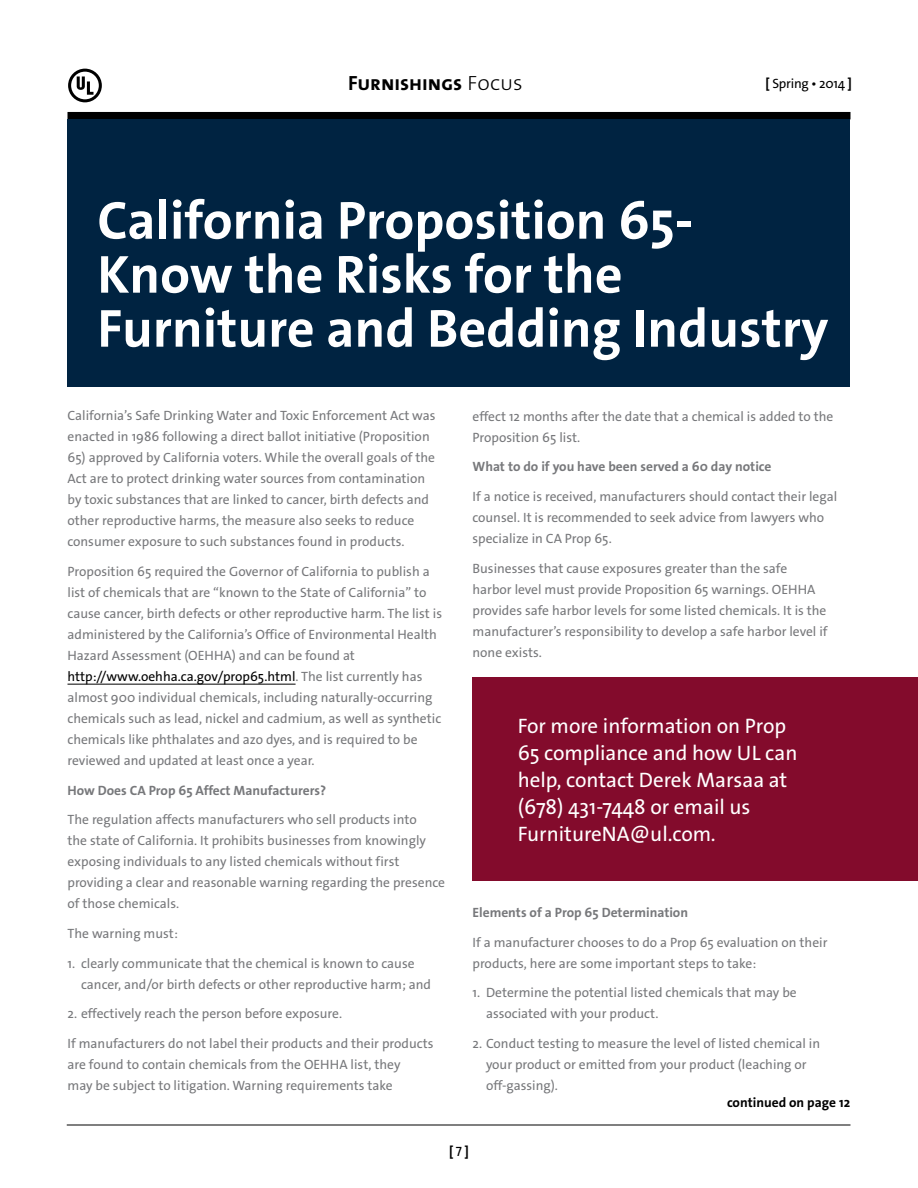
<style>
.page{position:relative;width:918px;height:1188px;background:#fff}
.page>*{position:absolute;margin:0;border:0;box-sizing:border-box;transform-origin:0 0}
.t1{font:700 54px/54px "The Sans Os F";color:#fff}
.t2{font:21px/27px "The Sans Os F";color:#fff}
.t3{font:700 20.7px "The Sans Os F";color:#000}
.t4{font:13.5px/21px "The Sans Os F";color:#77787b}
.t5{font:700 13.5px "The Sans Os F";color:#77787b}
.t6{font:700 13.5px "The Sans Os F";color:#000}
.t7{font:13.5px "The Sans Os F";letter-spacing:-.02em;color:#000}
.s1{font-weight:300}
.s2{font-weight:700}
.s3{color:#000}
.s4{font-weight:400}
</style>
<div class="page">
<svg style="left:68px;top:69px;width:34px;height:33px"></svg>
<div style="left:68px;top:112px;width:782px;height:7px;background:#000"></div>
<hr style="left:67px;top:1125px;width:784px;height:1px;background:#000">
<div style="left:472px;top:678px;width:446px;height:203px;background:#830b2c"></div>
<hr style="left:68px;top:684px;width:228px;height:1px;background:#000">
<div style="left:68px;top:119px;width:782px;height:268px;background:#002341"></div>
<h3 class="t3" style="left:348px;top:70px;width:176px">Furnishings <span class="s1">Focus</span></h3>
<p class="t7" style="left:766px;top:74px;width:88px"><span class="s2">[</span> Spring • 2014 <span class="s2">]</span></p>
<h1 class="t1" style="left:97px;top:194px;width:732px">California Proposition 65-<br>Know the Risks for the<br>Furniture and Bedding Industry</h1>
<p class="t4" style="left:68px;top:405px;width:370px">California’s Safe Drinking Water and Toxic Enforcement Act was enacted in 1986 following a direct ballot initiative (Proposition</p>
<p class="t4" style="left:68px;top:447px;width:369px">65) approved by California voters. While the overall goals of the Act are to protect drinking water sources from contamination by toxic substances that are linked to cancer, birth defects and other reproductive harms, the measure also seeks to reduce consumer exposure to such substances found in products.</p>
<p class="t4" style="left:68px;top:561px;width:376px">Proposition 65 required the Governor of California to publish a list of chemicals that are “known to the State of California” to cause cancer, birth defects or other reproductive harm. The list is administered by the California’s Office of Environmental Health Hazard Assessment (OEHHA) and can be found at <span class="s3">http://www.oehha.ca.gov/prop65.html</span>. The list currently has almost 900 individual chemicals, including naturally-occurring chemicals such as lead, nickel and cadmium, as well as synthetic chemicals like phthalates and azo dyes, and is required to be reviewed and updated at least once a year.</p>
<p class="t5" style="left:68px;top:782px;width:260px">How Does CA Prop 65 Affect Manufacturers?</p>
<p class="t4" style="left:68px;top:809px;width:379px">The regulation affects manufacturers who sell products into<br>the state of California. It prohibits businesses from knowingly exposing individuals to any listed chemicals without first providing a clear and reasonable warning regarding the presence of those chemicals.</p>
<p class="t4" style="left:68px;top:923px;width:112px">The warning must:</p>
<p class="t4" style="left:81px;top:953px;width:352px;text-indent:-14px">1. clearly communicate that the chemical is known to cause cancer, and/or birth defects or other reproductive harm; and</p>
<p class="t4" style="left:68px;top:999px;width:368px;line-height:29.7px">2. effectively reach the person before exposure.<br>If manufacturers do not label their products and their products</p>
<p class="t4" style="left:68px;top:1054px;width:334px">are found to contain chemicals from the OEHHA list, they may be subject to litigation. Warning requirements take</p>
<p class="t4" style="left:472px;top:406px;width:362px">effect 12 months after the date that a chemical is added to the<br>Proposition 65 list.</p>
<p class="t5" style="left:472px;top:458px;width:301px">What to do if you have been served a 60 day notice</p>
<p class="t4" style="left:472px;top:486px;width:366px">If a notice is received, manufacturers should contact their legal counsel. It is recommended to seek advice from lawyers who specialize in CA Prop 65.</p>
<p class="t4" style="left:472px;top:558px;width:357px">Businesses that cause exposures greater than the safe harbor level must provide Proposition 65 warnings. OEHHA provides safe harbor levels for some listed chemicals. It is the manufacturer’s responsibility to develop a safe harbor level if none exists.</p>
<h2 class="t2" style="left:518px;top:712px;width:281px">For more information on Prop<br>65 compliance and how UL can help, contact Derek Marsaa at (678) 431-7448 or email us<br>FurnitureNA@ul.com.</h2>
<p class="t5" style="left:472px;top:904px;width:217px">Elements of a Prop 65 Determination</p>
<p class="t4" style="left:472px;top:932px;width:357px">If a manufacturer chooses to do a Prop 65 evaluation on their products, here are some important steps to take:</p>
<p class="t4" style="left:486px;top:983px;width:312px;text-indent:-14px">1. Determine the potential listed chemicals that may be associated with your product.</p>
<p class="t4" style="left:486px;top:1033px;width:336px;text-indent:-14px">2. Conduct testing to measure the level of listed chemical in your product or emitted from your product (leaching or off-gassing).</p>
<p class="t6" style="left:727px;top:1094px;width:125px">continued on page 12</p>
<p class="t6" style="left:449px;top:1143px;width:21px">[ <span class="s4">7</span>]</p>
</div>
